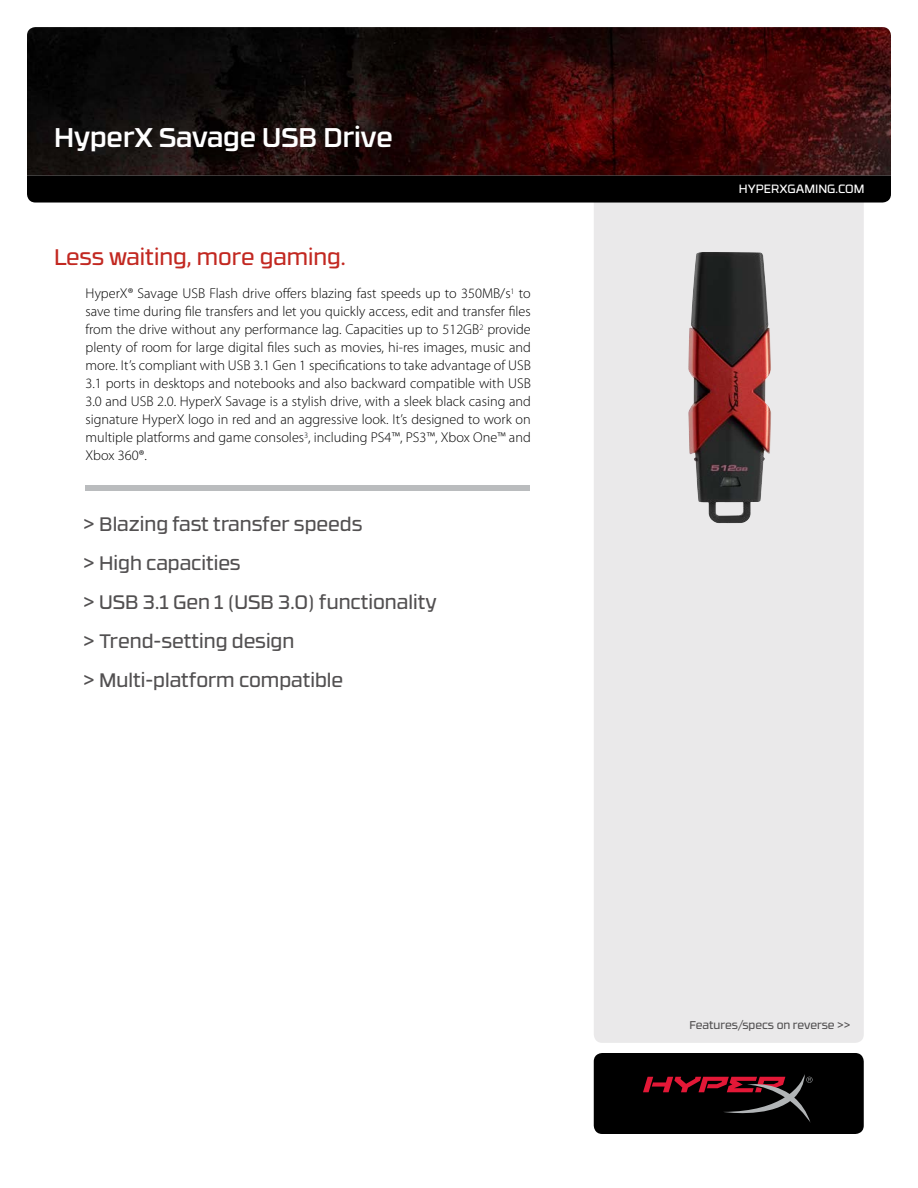
<style>
.page{position:relative;width:918px;height:1188px;background:#fff}
.page>*{position:absolute;margin:0;border:0;box-sizing:border-box;transform-origin:0 0}
.t1{font:500 27px "RB No 3.1";color:#fff}
.t2{font:22.5px "RB No 3.1";color:#c22821}
.t3{font:19.5px/39px "RB No 3.1";color:#525051}
.t4{font:300 14.25px/18px "Myriad Pro";color:#000;text-align:justify}
.t5{font:12px "RB No 3.1";color:#fff}
.t6{font:11.25px "RB No 3.1";color:#525051}
</style>
<div class="page">
<div style="left:594px;top:203px;width:270px;height:840px;background:#eae9ea"></div>
<div style="left:594px;top:1053px;width:270px;height:81px;background:#000;border-radius:8px"></div>
<svg style="left:643px;top:1074px;width:170px;height:49px"></svg>
<img style="left:27px;top:27px;width:864px;height:149px">
<div style="left:27px;top:176px;width:864px;height:27px;background:#000"></div>
<img style="left:688px;top:252px;width:83px;height:272px">
<div style="left:85px;top:485px;width:445px;height:6px;background:#babcbe"></div>
<h1 class="t1" style="left:54px;top:117px;width:340px">HyperX Savage USB Drive</h1>
<h2 class="t2" style="left:54px;top:241px;width:293px">Less waiting, more gaming.</h2>
<p class="t4" style="left:85px;top:285px;width:447px">HyperX® Savage USB Flash drive offers blazing fast speeds up to 350MB/s<sup>1</sup> to save time during file transfers and let you quickly access, edit and transfer files from the drive without any performance lag. Capacities up to 512GB<sup>2</sup> provide plenty of room for large digital files such as movies, hi-res images, music and more. It’s compliant with USB 3.1 Gen 1 specifications to take advantage of USB 3.1 ports in desktops and notebooks and also backward compatible with USB 3.0 and USB 2.0. HyperX Savage is a stylish drive, with a sleek black casing and signature HyperX logo in red and an aggressive look. It’s designed to work on multiple platforms and game consoles<sup>3</sup>, including PS4™, PS3™, Xbox One™ and Xbox 360®.</p>
<h3 class="t3" style="left:83px;top:503px;width:355px">&gt; Blazing fast transfer speeds<br>&gt; High capacities<br>&gt; USB 3.1 Gen 1 (USB 3.0) functionality &gt; Trend-setting design<br>&gt; Multi-platform compatible</h3>
<p class="t5" style="left:739px;top:180px;width:127px">HYPERXGAMING.COM</p>
<p class="t6" style="left:689px;top:1017px;width:163px">Features/specs on reverse &gt;&gt;</p>
</div>
